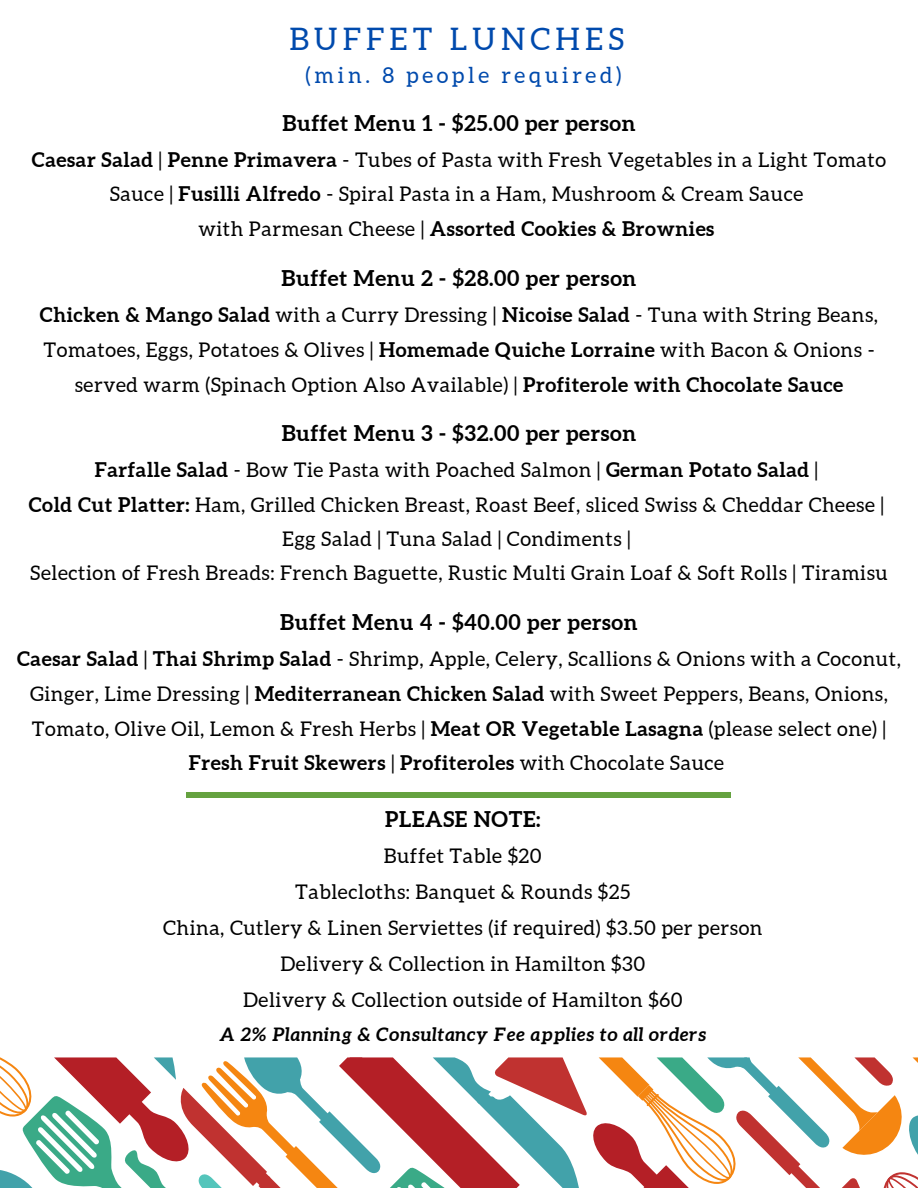
<style>
.page{position:relative;width:918px;height:1188px;background:#fff}
.page>*{position:absolute;margin:0;border:0;box-sizing:border-box;transform-origin:0 0}
.t1{font:31.05px "Aleo";letter-spacing:.17em;color:#004aad}
.t2{font:22.05px "Aleo";letter-spacing:.17em;color:#004aad}
.t3{font:700 21.6px "Aleo";letter-spacing:.03em;color:#000}
.t4{font:20.1px/34.8px "Aleo";letter-spacing:.03em;color:#000;text-align:center}
.t5{font:italic 700 18.75px "Aleo";letter-spacing:.03em;color:#000}
.s1{font-weight:700}
</style>
<div class="page">
<svg style="left:0;top:1057px;width:918px;height:131px"></svg>
<div style="left:186px;top:793px;width:545px;height:5px;background:#65a240"></div>
<h1 class="t1" style="left:289px;top:21px;width:336px">BUFFET LUNCHES</h1>
<p class="t2" style="left:306px;top:63px;width:317px">(min. 8 people required)</p>
<p class="t3" style="left:282px;top:110px;width:355px">Buffet Menu 1 - $25.00 per person</p>
<p class="t4" style="left:32px;top:142px;width:856px"><span class="s1">Caesar Salad</span> | <span class="s1">Penne Primavera</span> - Tubes of Pasta with Fresh Vegetables in a Light Tomato<br>Sauce | <span class="s1">Fusilli Alfredo</span> - Spiral Pasta in a Ham, Mushroom &amp; Cream Sauce<br>with Parmesan Cheese | <span class="s1">Assorted Cookies &amp; Brownies</span></p>
<p class="t3" style="left:282px;top:266px;width:356px">Buffet Menu 2 - $28.00 per person</p>
<p class="t4" style="left:40px;top:297px;width:840px"><span class="s1">Chicken &amp; Mango Salad</span> with a Curry Dressing | <span class="s1">Nicoise Salad</span> - Tuna with String Beans,<br>Tomatoes, Eggs, Potatoes &amp; Olives | <span class="s1">Homemade Quiche Lorraine</span> with Bacon &amp; Onions - served warm (Spinach Option Also Available) | <span class="s1">Profiterole with Chocolate Sauce</span></p>
<p class="t3" style="left:282px;top:421px;width:356px">Buffet Menu 3 - $32.00 per person</p>
<p class="t4" style="left:29px;top:453px;width:860px;line-height:34.3px"><span class="s1">Farfalle Salad</span> - Bow Tie Pasta with Poached Salmon | <span class="s1">German Potato Salad</span> |<br><span class="s1">Cold Cut Platter:</span> Ham, Grilled Chicken Breast, Roast Beef, sliced Swiss &amp; Cheddar Cheese | Egg Salad | Tuna Salad | Condiments |<br>Selection of Fresh Breads: French Baguette, Rustic Multi Grain Loaf &amp; Soft Rolls | Tiramisu</p>
<p class="t3" style="left:280px;top:610px;width:359px">Buffet Menu 4 - $40.00 per person</p>
<p class="t4" style="left:17px;top:642px;width:885px"><span class="s1">Caesar Salad</span> | <span class="s1">Thai Shrimp Salad</span> - Shrimp, Apple, Celery, Scallions &amp; Onions with a Coconut, Ginger, Lime Dressing | <span class="s1">Mediterranean Chicken Salad</span> with Sweet Peppers, Beans, Onions, Tomato, Olive Oil, Lemon &amp; Fresh Herbs | <span class="s1">Meat OR Vegetable Lasagna</span> (please select one) | <span class="s1">Fresh Fruit Skewers</span> | <span class="s1">Profiteroles</span> with Chocolate Sauce</p>
<p class="t3" style="left:385px;top:807px;width:157px">PLEASE NOTE:</p>
<p class="t4" style="left:163px;top:838px;width:601px;line-height:36px">Buffet Table $20<br>Tablecloths: Banquet &amp; Rounds $25<br>China, Cutlery &amp; Linen Serviettes (if required) $3.50 per person Delivery &amp; Collection in Hamilton $30<br>Delivery &amp; Collection outside of Hamilton $60</p>
<p class="t5" style="left:219px;top:1023px;width:489px">A 2% Planning &amp; Consultancy Fee applies to all orders</p>
</div>
